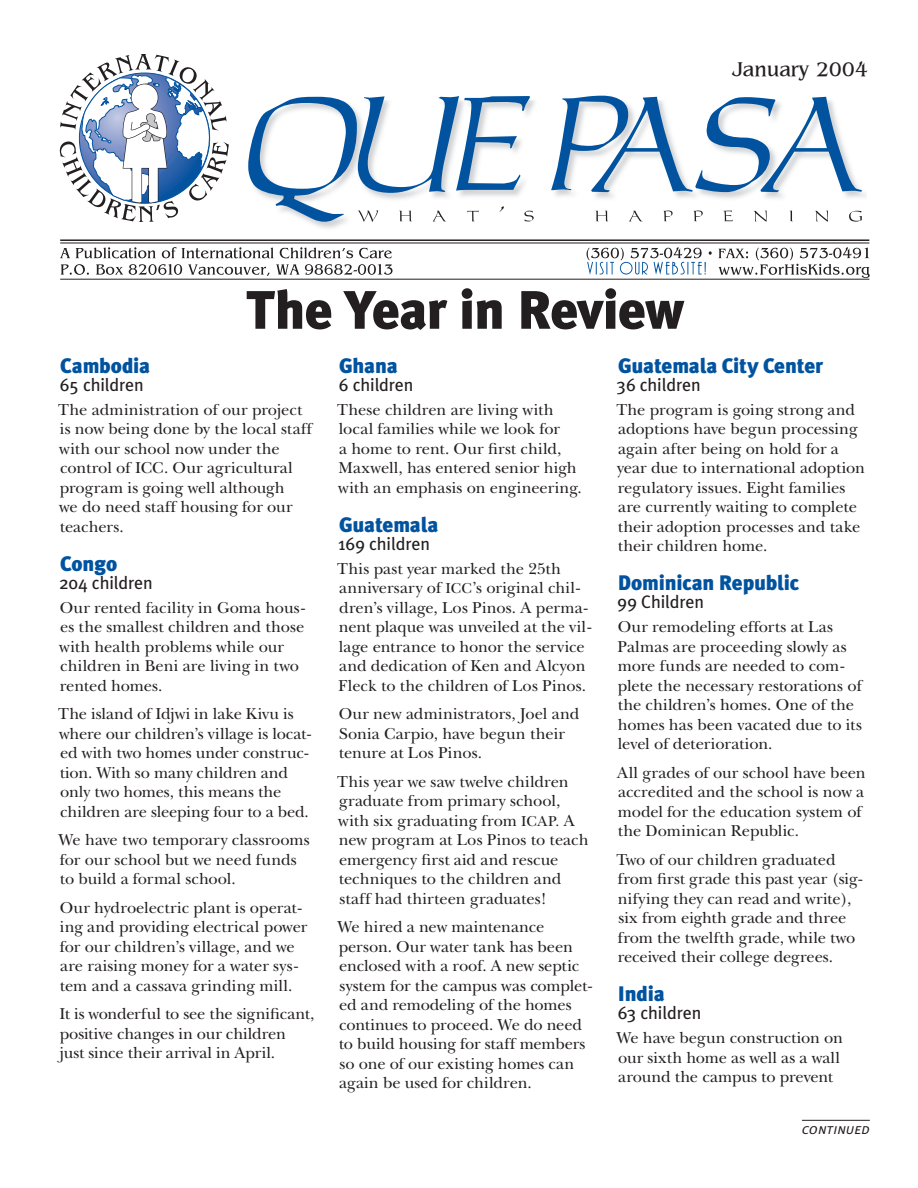
<style>
.page{position:relative;width:918px;height:1188px;background:#fff}
.page>*{position:absolute;margin:0;border:0;box-sizing:border-box;transform-origin:0 0}
.t1{font:900 54px "Meta Plus";letter-spacing:-.01em;color:#231f20}
.t2{font:900 21px "Meta Plus";letter-spacing:-.01em;color:#0153a0}
.t3{font:21px "Bangle Normal";color:#231f20}
.t4{font:18px "Meta Plus";letter-spacing:-.005em;color:#231f20}
.t5{font:16.5px/19.5px "New Baskerville";color:#231f20}
.t6{font:italic 15px "Meta Plus Normal Caps";letter-spacing:.005em;color:#231f20}
.s1{font-size:15px}
</style>
<div class="page">
<img style="left:309px;top:100px;width:557px;height:128px">
<hr style="left:60px;top:239px;width:809px;height:2px;background:#231f20">
<hr style="left:60px;top:243px;width:809px;height:1px;background:#231f20">
<hr style="left:60px;top:279px;width:809px;height:1px;background:#231f20">
<svg style="left:60px;top:247px;width:96px;height:11px"></svg>
<svg style="left:162px;top:247px;width:112px;height:11px"></svg>
<svg style="left:280px;top:247px;width:73px;height:11px"></svg>
<svg style="left:359px;top:248px;width:33px;height:10px"></svg>
<svg style="left:61px;top:264px;width:28px;height:11px"></svg>
<svg style="left:96px;top:264px;width:27px;height:11px"></svg>
<svg style="left:129px;top:264px;width:53px;height:11px"></svg>
<svg style="left:188px;top:264px;width:82px;height:12px"></svg>
<svg style="left:276px;top:264px;width:117px;height:11px"></svg>
<svg style="left:718px;top:247px;width:152px;height:31px"></svg>
<svg style="left:587px;top:247px;width:125px;height:28px"></svg>
<svg style="left:595px;top:211px;width:13px;height:10px"></svg>
<svg style="left:629px;top:211px;width:14px;height:10px"></svg>
<svg style="left:663px;top:210px;width:10px;height:11px"></svg>
<svg style="left:693px;top:210px;width:10px;height:11px"></svg>
<svg style="left:723px;top:211px;width:10px;height:10px"></svg>
<svg style="left:753px;top:211px;width:14px;height:11px"></svg>
<svg style="left:790px;top:211px;width:3px;height:10px"></svg>
<svg style="left:815px;top:211px;width:13px;height:11px"></svg>
<svg style="left:849px;top:211px;width:13px;height:11px"></svg>
<svg style="left:248px;top:96px;width:286px;height:126px"></svg>
<svg style="left:551px;top:96px;width:311px;height:96px"></svg>
<svg style="left:60px;top:54px;width:169px;height:168px"></svg>
<hr style="left:802px;top:1120px;width:68px;height:1px;background:#231f20">
<p class="t3" style="left:732px;top:56px;width:137px">January 2004</p>
<h1 class="t1" style="left:246px;top:278px;width:439px">The Year in Review</h1>
<p class="t2" style="left:60px;top:353px;width:91px">Cambodia</p>
<p class="t4" style="left:60px;top:374px;width:85px">65 children</p>
<p class="t5" style="left:58px;top:400px;width:255px">The administration of our project is now being done by the local staff with our school now under the control of ICC. Our agricultural program is going well although<br>we do need staff housing for our teachers.</p>
<p class="t2" style="left:60px;top:551px;width:58px">Congo</p>
<p class="t4" style="left:59px;top:572px;width:95px">204 children</p>
<p class="t5" style="left:59px;top:598px;width:247px">Our rented facility in Goma hous&shy;es the smallest children and those with health problems while our children in Beni are living in two rented homes.</p>
<p class="t5" style="left:58px;top:705px;width:254px">The island of Idjwi in lake Kivu is where our children’s village is locat&shy;ed with two homes under construc&shy;tion. With so many children and only two homes, this means the children are sleeping four to a bed.</p>
<p class="t5" style="left:58px;top:831px;width:253px">We have two temporary classrooms for our school but we need funds to build a formal school.</p>
<p class="t5" style="left:60px;top:898px;width:249px">Our hydroelectric plant is operat&shy;ing and providing electrical power for our children’s village, and we are raising money for a water sys&shy;tem and a cassava grinding mill.</p>
<p class="t5" style="left:59px;top:1005px;width:257px">It is wonderful to see the significant, positive changes in our children just since their arrival in April.</p>
<p class="t2" style="left:339px;top:353px;width:60px">Ghana</p>
<p class="t4" style="left:339px;top:374px;width:76px">6 children</p>
<p class="t5" style="left:337px;top:400px;width:246px">These children are living with local families while we look for<br>a home to rent. Our first child,<br>Maxwell, has entered senior high with an emphasis on engineering.</p>
<p class="t2" style="left:339px;top:512px;width:101px">Guatemala</p>
<p class="t4" style="left:338px;top:533px;width:93px">169 children</p>
<p class="t5" style="left:337px;top:559px;width:256px">This past year marked the 25th anniversary of <span class="s1">ICC</span>’s original chil&shy;dren’s village, Los Pinos. A perma&shy;nent plaque was unveiled at the vil&shy;lage entrance to honor the service and dedication of Ken and Alcyon Fleck to the children of Los Pinos.</p>
<p class="t5" style="left:339px;top:705px;width:242px">Our new administrators, Joel and<br>Sonia Carpio, have begun their tenure at Los Pinos.</p>
<p class="t5" style="left:337px;top:772px;width:253px">This year we saw twelve children graduate from primary school, with six graduating from <span class="s1">ICAP.</span> A new program at Los Pinos to teach emergency first aid and rescue techniques to the children and staff had thirteen graduates!</p>
<p class="t5" style="left:337px;top:918px;width:256px">We hired a new maintenance person. Our water tank has been enclosed with a roof. A new septic system for the campus was complet&shy;ed and remodeling of the homes continues to proceed. We do need to build housing for staff members so one of our existing homes can again be used for children.</p>
<p class="t2" style="left:618px;top:353px;width:206px">Guatemala City Center</p>
<p class="t4" style="left:617px;top:374px;width:86px">36 children</p>
<p class="t5" style="left:616px;top:400px;width:250px">The program is going strong and adoptions have begun processing again after being on hold for a year due to international adoption regulatory issues. Eight families are currently waiting to complete their adoption processes and take their children home.</p>
<p class="t2" style="left:618px;top:571px;width:183px">Dominican Republic</p>
<p class="t4" style="left:618px;top:592px;width:88px">99 Children</p>
<p class="t5" style="left:617px;top:618px;width:246px">Our remodeling efforts at Las<br>Palmas are proceeding slowly as more funds are needed to com&shy;plete the necessary restorations of the children’s homes. One of the homes has been vacated due to its level of deterioration.</p>
<p class="t5" style="left:617px;top:763px;width:250px">All grades of our school have been accredited and the school is now a model for the education system of the Dominican Republic.</p>
<p class="t5" style="left:616px;top:850px;width:248px">Two of our children graduated from first grade this past year (sig&shy;nifying they can read and write), six from eighth grade and three from the twelfth grade, while two received their college degrees.</p>
<p class="t2" style="left:618px;top:982px;width:48px">India</p>
<p class="t4" style="left:618px;top:1003px;width:85px">63 children</p>
<p class="t5" style="left:616px;top:1029px;width:228px">We have begun construction on our sixth home as well as a wall around the campus to prevent</p>
<p class="t6" style="left:802px;top:1120px;width:69px">continued</p>
</div>
